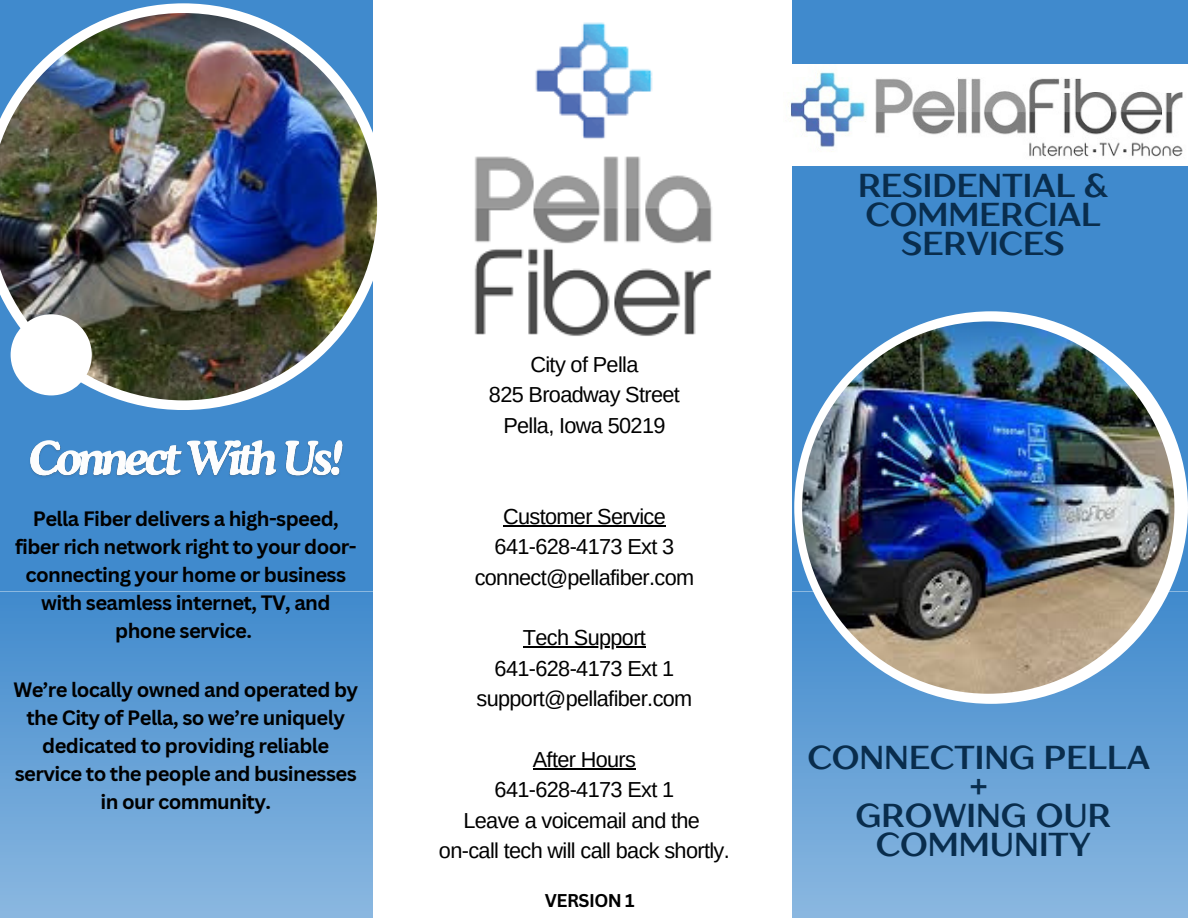
<style>
.page{position:relative;width:1188px;height:918px;background:#408acd}
.page>*{position:absolute;margin:0;border:0;box-sizing:border-box;transform-origin:0 0}
.t1{font:700 33px/29.2px "TT Drugs";color:#092d4d;text-align:center}
.t2{font:21.75px/30.3px "Arimo";letter-spacing:-.03em;color:#000;text-align:center}
.t3{font:700 20.25px/28.2px "Canva Sans";letter-spacing:-.03em;color:#000;text-align:center}
.t4{font:700 18px "Canva Sans";letter-spacing:-.03em;color:#000}
</style>
<div class="page">
<div style="left:374px;top:0;width:418px;height:918px;background:#fff"></div>
<svg style="left:120px;top:3px;width:258px;height:407px"></svg>
<div style="left:792px;top:592px;width:396px;height:326px;background:linear-gradient(to bottom,#408acd,#8ab7e0)"></div>
<div style="left:794px;top:311px;width:394px;height:393px;background:#fff;border-radius:50%"></div>
<img style="left:802px;top:321px;width:372px;height:373px;border-radius:50%">
<img style="left:0;top:13px;width:377px;height:387px">
<svg style="left:0;top:592px;width:374px;height:326px"></svg>
<div style="left:11px;top:314px;width:81px;height:81px;background:#fff;border-radius:50%"></div>
<img style="left:788px;top:65px;width:400px;height:101px">
<img style="left:474px;top:22px;width:238px;height:314px">
<hr style="left:503px;top:525px;width:162px;height:1px;background:#000">
<hr style="left:523px;top:647px;width:122px;height:1px;background:#000">
<hr style="left:533px;top:768px;width:102px;height:1px;background:#000">
<img style="left:30px;top:440px;width:313px;height:37px">
<p class="t3" style="left:15px;top:504px;width:343px">Pella Fiber delivers a high-speed, fiber rich network right to your door&shy;connecting your home or business with seamless internet, TV, and phone service.</p>
<p class="t3" style="left:13px;top:675px;width:346px">We’re locally owned and operated by the City of Pella, so we’re uniquely dedicated to providing reliable service to the people and businesses in our community.</p>
<h4 class="t2" style="left:489px;top:349px;width:192px">City of Pella<br>825 Broadway Street<br>Pella, Iowa 50219</h4>
<h4 class="t2" style="left:475px;top:501px;width:221px">Customer Service<br>641-628-4173 Ext 3 connect@pellafiber.com</h4>
<h4 class="t2" style="left:476px;top:623px;width:217px">Tech Support<br>641-628-4173 Ext 1 support@pellafiber.com</h4>
<p class="t2" style="left:439px;top:744px;width:292px">After Hours<br>641-628-4173 Ext 1<br>Leave a voicemail and the on-call tech will call back shortly.</p>
<h2 class="t4" style="left:545px;top:888px;width:91px">VERSION 1</h2>
<p class="t1" style="left:858px;top:170px;width:252px">RESIDENTIAL &amp;<br>COMMERCIAL<br>SERVICES</p>
<h4 class="t1" style="left:807px;top:742px;width:344px">CONNECTING PELLA +<br>GROWING OUR<br>COMMUNITY</h4>
</div>
